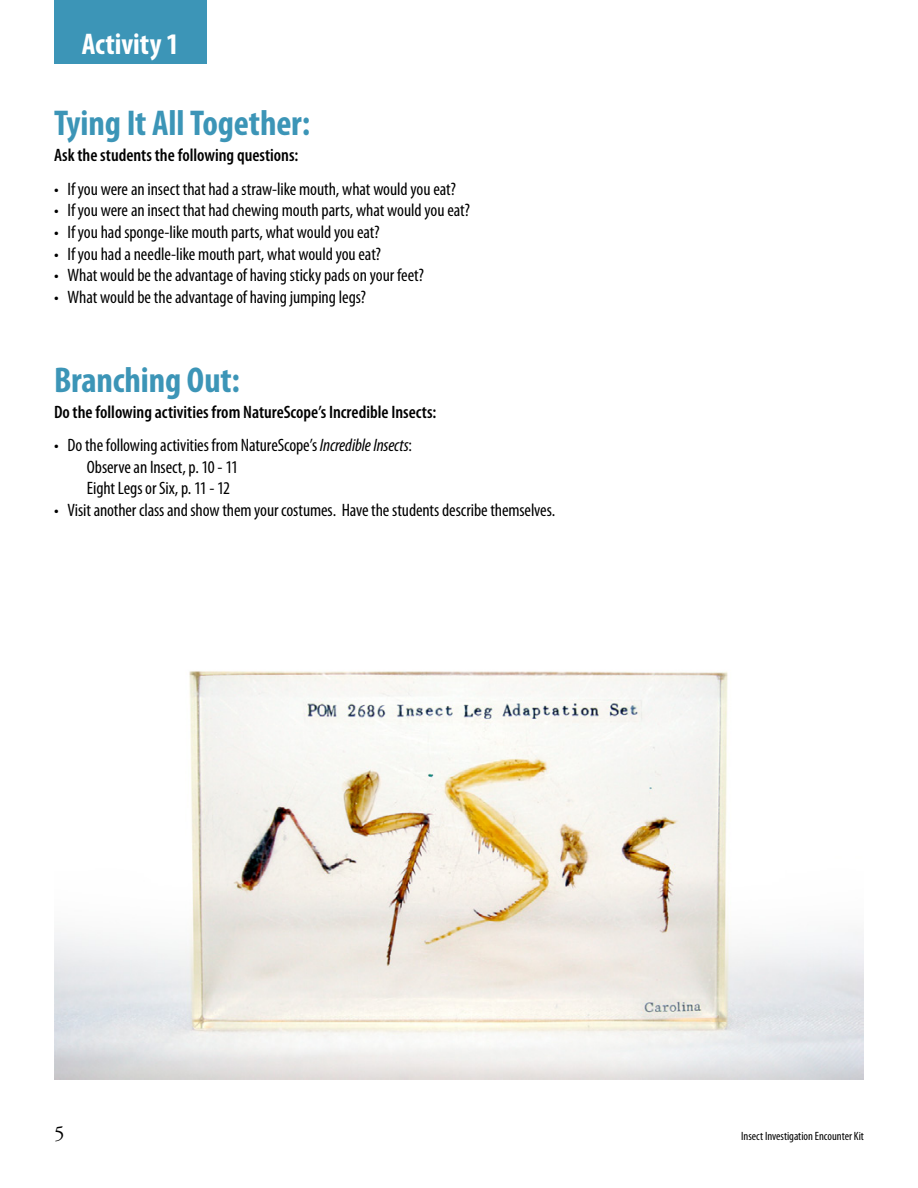
<style>
.page{position:relative;width:918px;height:1188px;background:#fff}
.page>*{position:absolute;margin:0;border:0;box-sizing:border-box;transform-origin:0 0}
.t1{font:700 condensed 36px "Myriad Pro";letter-spacing:-.005em;color:#3c95b7}
.t2{font:700 condensed 30px "Myriad Pro";color:#fff}
.t3{font:21px "Adobe Garamond Pro";color:#000}
.t4{font:condensed 18px "Myriad Pro";letter-spacing:-.005em;color:#000}
.t5{font:600 condensed 18px "Myriad Pro";color:#000}
.t6{font:condensed 12px "Myriad Pro";color:#000}
.s1{font-style:italic}
</style>
<div class="page">
<div style="left:54px;top:0;width:153px;height:64px;background:#3c95b7"></div>
<img style="left:54px;top:671px;width:810px;height:409px">
<h2 class="t2" style="left:82px;top:25px;width:99px">Activity 1</h2>
<p class="t1" style="left:54px;top:101px;width:258px">Tying It All Together:</p>
<p class="t5" style="left:54px;top:144px;width:246px">Ask the students the following questions:</p>
<p class="t4" style="left:54px;top:178px;width:404px">• If you were an insect that had a straw-like mouth, what would you eat?</p>
<p class="t4" style="left:54px;top:199px;width:417px">• If you were an insect that had chewing mouth parts, what would you eat?</p>
<p class="t4" style="left:54px;top:221px;width:327px">• If you had sponge-like mouth parts, what would you eat?</p>
<p class="t4" style="left:54px;top:243px;width:329px">• If you had a needle-like mouth part, what would you eat?</p>
<p class="t4" style="left:54px;top:264px;width:372px">• What would be the advantage of having sticky pads on your feet?</p>
<p class="t4" style="left:54px;top:286px;width:314px">• What would be the advantage of having jumping legs?</p>
<p class="t1" style="left:54px;top:357px;width:187px">Branching Out:</p>
<p class="t5" style="left:54px;top:401px;width:384px">Do the following activities from NatureScope’s Incredible Insects:</p>
<p class="t4" style="left:54px;top:434px;width:360px">• Do the following activities from NatureScope’s <span class="s1">Incredible Insects</span>:</p>
<p class="t4" style="left:87px;top:456px;width:153px">Observe an Insect, p. 10 - 11</p>
<p class="t4" style="left:87px;top:478px;width:145px">Eight Legs or Six, p. 11 - 12</p>
<p class="t4" style="left:54px;top:499px;width:503px">• Visit another class and show them your costumes. Have the students describe themselves.</p>
<p class="t3" style="left:54px;top:1121px;width:12px">5</p>
<p class="t6" style="left:741px;top:1128px;width:124px">Insect Investigation Encounter Kit</p>
</div>
